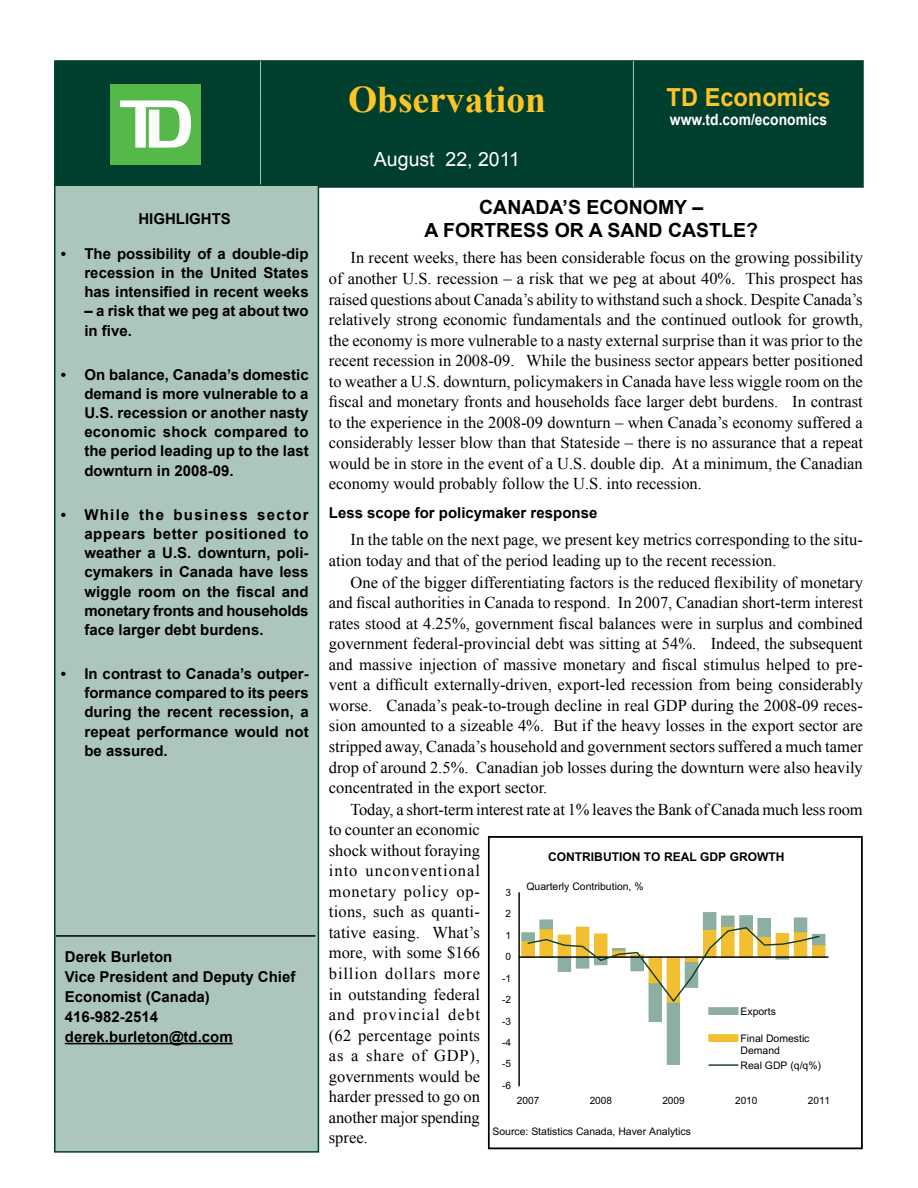
<style>
.page{position:relative;width:918px;height:1188px;background:#fff}
.page>*{position:absolute;margin:0;border:0;box-sizing:border-box;transform-origin:0 0}
.t1{font:700 37.5px "Times New Roman";color:#ffc425}
.t2{font:700 24.9px "Arial";color:#ffc425;scale:.95 1}
.t3{font:700 19.5px/23.4px "Arial";color:#000;text-align:center}
.t4{font:19.5px "Arial";color:#fff}
.t5{font:16.5px/20.5px "Times New Roman";color:#000;text-align:justify}
.t6{font:700 15.6px "Arial";color:#fff;scale:.89 1}
.t7{font:700 15px/19.2px "Arial";color:#000;text-align:justify}
.t8{font:700 12px "Arial";color:#000}
.t9{font:10.5px/12.6px "Arial";color:#000}
.t10{font:10.05px "Arial";color:#000}
</style>
<div class="page">
<div style="left:55px;top:61px;width:809px;height:126px;background:#003f2d"></div>
<hr style="left:54px;top:60px;width:207px;height:1px;background:#003f2d">
<hr style="left:55px;top:97px;width:205px;height:1px;background:#003f2d">
<hr style="left:55px;top:125px;width:205px;height:1px;background:#003f2d">
<hr style="left:55px;top:152px;width:205px;height:1px;background:#003f2d">
<hr style="left:54px;top:61px;width:1px;height:36px;background:#003f2d">
<svg style="left:54px;top:97px;width:1px;height:55px"></svg>
<hr style="left:54px;top:152px;width:1px;height:35px;background:#003f2d">
<hr style="left:261px;top:60px;width:372px;height:1px;background:#003f2d">
<hr style="left:261px;top:187px;width:372px;height:1px;background:#003f2d">
<hr style="left:260px;top:61px;width:1px;height:36px;background:#adc6bc">
<svg style="left:260px;top:97px;width:1px;height:55px"></svg>
<hr style="left:260px;top:152px;width:1px;height:35px;background:#adc6bc">
<hr style="left:633px;top:60px;width:231px;height:1px;background:#003f2d">
<hr style="left:633px;top:187px;width:231px;height:1px;background:#003f2d">
<hr style="left:633px;top:61px;width:1px;height:36px;background:#adc6bc">
<svg style="left:633px;top:97px;width:1px;height:55px"></svg>
<hr style="left:633px;top:152px;width:1px;height:35px;background:#adc6bc">
<div style="left:54px;top:184px;width:265px;height:969px;background:#adc6bc;border:2px solid #003f2d"></div>
<div style="left:110px;top:84px;width:91px;height:81px;background:#54b948"></div>
<svg style="left:120px;top:100px;width:71px;height:48px"></svg>
<hr style="left:56px;top:935px;width:259px;height:2px;background:#000">
<hr style="left:65px;top:1043px;width:168px;height:1px;background:#000">
<div style="left:522px;top:941px;width:12px;height:16px;background:#f2bf30"></div>
<div style="left:521px;top:940px;width:14px;height:18px;border:1px solid #f2bf30"></div>
<div style="left:813px;top:945px;width:12px;height:12px;background:#f2bf30"></div>
<div style="left:812px;top:944px;width:13px;height:14px;border:1px solid #f2bf30"></div>
<div style="left:522px;top:933px;width:12px;height:8px;background:#8dafa1"></div>
<div style="left:521px;top:932px;width:14px;height:9px;border:1px solid #8dafa1"></div>
<div style="left:540px;top:920px;width:12px;height:8px;background:#8dafa1"></div>
<div style="left:539px;top:919px;width:14px;height:10px;border:1px solid #8dafa1"></div>
<div style="left:649px;top:984px;width:12px;height:37px;background:#8dafa1"></div>
<div style="left:649px;top:983px;width:13px;height:39px;border:1px solid #8dafa1"></div>
<div style="left:667px;top:1003px;width:12px;height:61px;background:#8dafa1"></div>
<div style="left:667px;top:1003px;width:13px;height:62px;border:1px solid #8dafa1"></div>
<div style="left:704px;top:913px;width:12px;height:16px;background:#8dafa1"></div>
<div style="left:703px;top:912px;width:13px;height:18px;border:1px solid #8dafa1"></div>
<div style="left:722px;top:916px;width:12px;height:10px;background:#8dafa1"></div>
<div style="left:721px;top:916px;width:14px;height:11px;border:1px solid #8dafa1"></div>
<div style="left:740px;top:916px;width:12px;height:13px;background:#8dafa1"></div>
<div style="left:739px;top:915px;width:14px;height:15px;border:1px solid #8dafa1"></div>
<div style="left:758px;top:919px;width:12px;height:17px;background:#8dafa1"></div>
<div style="left:757px;top:918px;width:14px;height:19px;border:1px solid #8dafa1"></div>
<div style="left:795px;top:918px;width:12px;height:14px;background:#8dafa1"></div>
<div style="left:794px;top:917px;width:13px;height:15px;border:1px solid #8dafa1"></div>
<div style="left:813px;top:935px;width:12px;height:9px;background:#8dafa1"></div>
<div style="left:812px;top:934px;width:13px;height:11px;border:1px solid #8dafa1"></div>
<hr style="left:518px;top:893px;width:2px;height:193px;background:#000">
<hr style="left:519px;top:956px;width:309px;height:2px;background:#000">
<svg style="left:526px;top:926px;width:295px;height:77px"></svg>
<div style="left:709px;top:1008px;width:29px;height:6px;background:#8dafa1"></div>
<div style="left:708px;top:1007px;width:31px;height:8px;border:1px solid #8dafa1"></div>
<div style="left:709px;top:1035px;width:29px;height:6px;background:#f2bf30"></div>
<div style="left:708px;top:1034px;width:31px;height:8px;border:1px solid #f2bf30"></div>
<hr style="left:709px;top:1064px;width:29px;height:2px;background:#163d22">
<div style="left:488px;top:836px;width:375px;height:313px;border:1px solid #000"></div>
<p class="t7" style="left:138px;top:210px;width:93px">HIGHLIGHTS</p>
<p class="t7" style="left:84px;top:244px;width:226px;text-indent:-24px">• The possibility of a double-dip recession in the United States has intensified in recent weeks</p>
<p class="t7" style="left:84px;top:302px;width:226px">– a risk that we peg at about two in five.</p>
<p class="t7" style="left:84px;top:365px;width:226px;text-indent:-24px">• On balance, Canada’s domestic demand is more vulnerable to a U.S. recession or another nasty economic shock compared to the period leading up to the last downturn in 2008-09.</p>
<p class="t7" style="left:84px;top:505px;width:226px;text-indent:-24px">• While the business sector appears better positioned to weather a U.S. downturn, poli&shy;cymakers in Canada have less wiggle room on the fiscal and monetary fronts and households face larger debt burdens.</p>
<p class="t7" style="left:84px;top:665px;width:226px;text-indent:-24px">• In contrast to Canada’s outper&shy;formance compared to its peers during the recent recession, a repeat performance would not be assured.</p>
<p class="t7" style="left:65px;top:947px;width:232px;line-height:20px;text-align:left">Derek Burleton<br>Vice President and Deputy Chief<br>Economist (Canada)<br>416-982-2514 derek.burleton@td.com</p>
<h1 class="t1" style="left:348px;top:74px;width:199px">Observation</h1>
<h2 class="t2" style="left:667px;top:81px;width:174px">TD Economics</h2>
<p class="t6" style="left:670px;top:109px;width:178px">www.td.com/economics</p>
<p class="t4" style="left:374px;top:147px;width:147px">August 22, 2011</p>
<p class="t3" style="left:424px;top:196px;width:335px">Canada’s Economy –<br>A Fortress or a Sand Castle?</p>
<p class="t5" style="left:329px;top:247px;width:536px;text-indent:22px">In recent weeks, there has been considerable focus on the growing possibility of another U.S. recession – a risk that we peg at about 40%. This prospect has raised questions about Canada’s ability to withstand such a shock. Despite Canada’s relatively strong economic fundamentals and the continued outlook for growth, the economy is more vulnerable to a nasty external surprise than it was prior to the recent recession in 2008-09. While the business sector appears better positioned to weather a U.S. downturn, policymakers in Canada have less wiggle room on the fiscal and monetary fronts and households face larger debt burdens. In contrast to the experience in the 2008-09 downturn – when Canada’s economy suffered a considerably lesser blow than that Stateside – there is no assurance that a repeat would be in store in the event of a U.S. double dip. At a minimum, the Canadian economy would probably follow the U.S. into recession.</p>
<p class="t7" style="left:329px;top:504px;width:270px">Less scope for policymaker response</p>
<p class="t5" style="left:329px;top:529px;width:536px;text-indent:22px">In the table on the next page, we present key metrics corresponding to the situ&shy;ation today and that of the period leading up to the recent recession.</p>
<p class="t5" style="left:329px;top:572px;width:536px;text-indent:22px">One of the bigger differentiating factors is the reduced flexibility of monetary and fiscal authorities in Canada to respond. In 2007, Canadian short-term interest rates stood at 4.25%, government fiscal balances were in surplus and combined government federal-provincial debt was sitting at 54%. Indeed, the subsequent and massive injection of massive monetary and fiscal stimulus helped to pre&shy;vent a difficult externally-driven, export-led recession from being considerably worse. Canada’s peak-to-trough decline in real GDP during the 2008-09 reces&shy;sion amounted to a sizeable 4%. But if the heavy losses in the export sector are stripped away, Canada’s household and government sectors suffered a much tamer drop of around 2.5%. Canadian job losses during the downturn were also heavily concentrated in the export sector.</p>
<p class="t5" style="left:329px;top:799px;width:535px;text-align:left;text-indent:22px">Today, a short-term interest rate at 1% leaves the Bank of Canada much less room to counter an economic<br>shock without foraying<br>into unconventional<br>monetary policy op-<br>tions, such as quanti-<br>tative easing. What’s<br>more, with some $166<br>billion dollars more<br>in outstanding federal<br>and provincial debt<br>(62 percentage points<br>as a share of GDP),<br>governments would be<br>harder pressed to go on<br>another major spending<br>spree.</p>
<p class="t8" style="left:548px;top:850px;width:238px">CONTRIBUTION TO REAL GDP GROWTH</p>
<p class="t9" style="left:527px;top:880px;width:119px">Quarterly Contribution, %</p>
<p class="t10" style="left:506px;top:887px;width:7px">3</p>
<p class="t10" style="left:506px;top:908px;width:7px">2</p>
<p class="t10" style="left:506px;top:929px;width:7px">1</p>
<p class="t10" style="left:506px;top:951px;width:7px">0</p>
<p class="t10" style="left:502px;top:972px;width:10px">-1</p>
<p class="t10" style="left:502px;top:994px;width:10px">-2</p>
<p class="t9" style="left:741px;top:1005px;width:37px">Exports</p>
<p class="t9" style="left:741px;top:1032px;width:71px">Final Domestic<br>Demand</p>
<p class="t9" style="left:741px;top:1059px;width:82px">Real GDP (q/q%)</p>
<p class="t10" style="left:502px;top:1015px;width:10px">-3</p>
<p class="t10" style="left:502px;top:1037px;width:10px">-4</p>
<p class="t10" style="left:502px;top:1058px;width:10px">-5</p>
<p class="t10" style="left:502px;top:1080px;width:10px">-6</p>
<p class="t10" style="left:517px;top:1095px;width:24px">2007</p>
<p class="t10" style="left:590px;top:1095px;width:24px">2008</p>
<p class="t10" style="left:662px;top:1095px;width:24px">2009</p>
<p class="t10" style="left:735px;top:1095px;width:24px">2010</p>
<p class="t10" style="left:808px;top:1095px;width:24px">2011</p>
<p class="t9" style="left:492px;top:1125px;width:200px">Source: Statistics Canada, Haver Analytics</p>
</div>
